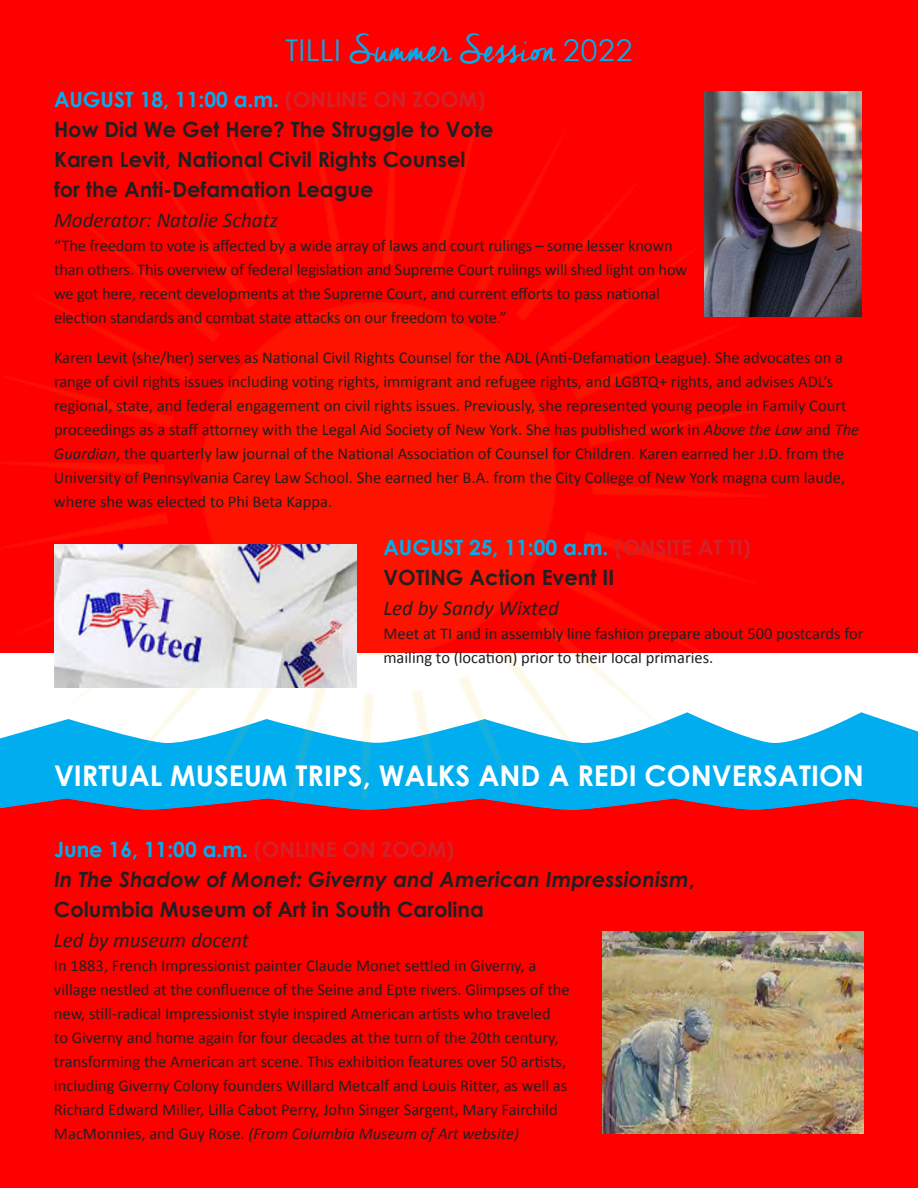
<style>
.page{position:relative;width:918px;height:1188px;background:#fff}
.page>*{position:absolute;margin:0;border:0;box-sizing:border-box;transform-origin:0 0}
.t1{font:37.5px "Cheddar Jack";color:#00aeef}
.t2{font:700 28.5px "Century Gothic";color:#fff}
.t3{font:700 21px/30px "Century Gothic";color:#231f20}
.t4{font:italic 700 21px/30px "Century Gothic";color:#231f20}
.t5{font:italic 21px "Calibri";color:#231f20}
.t6{font:16.5px/24px "Calibri";color:#231f20}
.s1{font-family:"Century Gothic";font-size:30px}
.s2{color:#00aeef}
.s3{color:#d1232a}
.s4{font-style:italic}
.s5{font-style:normal;color:#00aeef}
.s6{font-style:normal;color:#d1232a}
.s7{font-style:normal}
</style>
<div class="page">
<div style="left:0;top:0;width:918px;height:652px;background:#f00"></div>
<svg style="left:822px;top:712px;width:96px;height:86px;background:#1db7f0"></svg>
<div style="left:0;top:798px;width:918px;height:390px;background:#f00"></div>
<img style="left:0;top:124px;width:822px;height:674px">
<img style="left:705px;top:91px;width:157px;height:226px">
<img style="left:54px;top:545px;width:302px;height:142px">
<img style="left:603px;top:932px;width:261px;height:202px">
<h1 class="t1" style="left:286px;top:31px;width:348px"><span class="s1">TILLI</span> Summer Session <span class="s1">2022</span></h1>
<p class="t3" style="left:54px;top:84px;width:441px"><span class="s2">AUGUST 18, 11:00 a.m.</span> <span class="s3">(ONLINE ON ZOOM)<br></span>How Did We Get Here? The Struggle to Vote Karen Levit, National Civil Rights Counsel for the Anti-Defamation League</p>
<p class="t5" style="left:54px;top:212px;width:226px">Moderator: Natalie Schatz</p>
<p class="t6" style="left:54px;top:233px;width:635px">“The freedom to vote is affected by a wide array of laws and court rulings – some lesser known than others. This overview of federal legislation and Supreme Court rulings will shed light on how we got here, recent developments at the Supreme Court, and current efforts to pass national election standards and combat state attacks on our freedom to vote.”</p>
<p class="t6" style="left:54px;top:346px;width:807px">Karen Levit (she/her) serves as National Civil Rights Counsel for the ADL (Anti-Defamation League). She advocates on a range of civil rights issues including voting rights, immigrant and refugee rights, and LGBTQ+ rights, and advises ADL’s regional, state, and federal engagement on civil rights issues. Previously, she represented young people in Family Court proceedings as a staff attorney with the Legal Aid Society of New York. She has published work in <span class="s4">Above the Law</span> and <span class="s4">The Guardian</span>, the quarterly law journal of the National Association of Counsel for Children. Karen earned her J.D. from the University of Pennsylvania Carey Law School. She earned her B.A. from the City College of New York magna cum laude, where she was elected to Phi Beta Kappa.</p>
<p class="t3" style="left:383px;top:532px;width:369px"><span class="s2">AUGUST 25, 11:00 a.m.</span> <span class="s3">(ONSITE AT TI)<br></span>VOTING Action Event II</p>
<p class="t5" style="left:383px;top:601px;width:177px">Led by Sandy Wixted</p>
<p class="t6" style="left:383px;top:622px;width:482px">Meet at TI and in assembly line fashion prepare about 500 postcards for mailing to (location) prior to their local primaries.</p>
<h2 class="t2" style="left:54px;top:765px;width:812px">VIRTUAL MUSEUM TRIPS, WALKS AND A REDI CONVERSATION</h2>
<p class="t4" style="left:54px;top:836px;width:642px"><span class="s5">June 16, 11:00 a.m.</span> <span class="s6">(ONLINE ON ZOOM)<br></span>In The Shadow of Monet: Giverny and American Impressionism<span class="s7">,<br>Columbia Museum of Art in South Carolina</span></p>
<p class="t5" style="left:54px;top:932px;width:196px">Led by museum docent</p>
<p class="t6" style="left:54px;top:953px;width:517px">In 1883, French Impressionist painter Claude Monet settled in Giverny, a village nestled at the confluence of the Seine and Epte rivers. Glimpses of the new, still-radical Impressionist style inspired American artists who traveled<br>to Giverny and home again for four decades at the turn of the 20th century, transforming the American art scene. This exhibition features over 50 artists, including Giverny Colony founders Willard Metcalf and Louis Ritter, as well as Richard Edward Miller, Lilla Cabot Perry, John Singer Sargent, Mary Fairchild MacMonnies, and Guy Rose. <span class="s4">(From Columbia Museum of Art website)</span></p>
</div>
